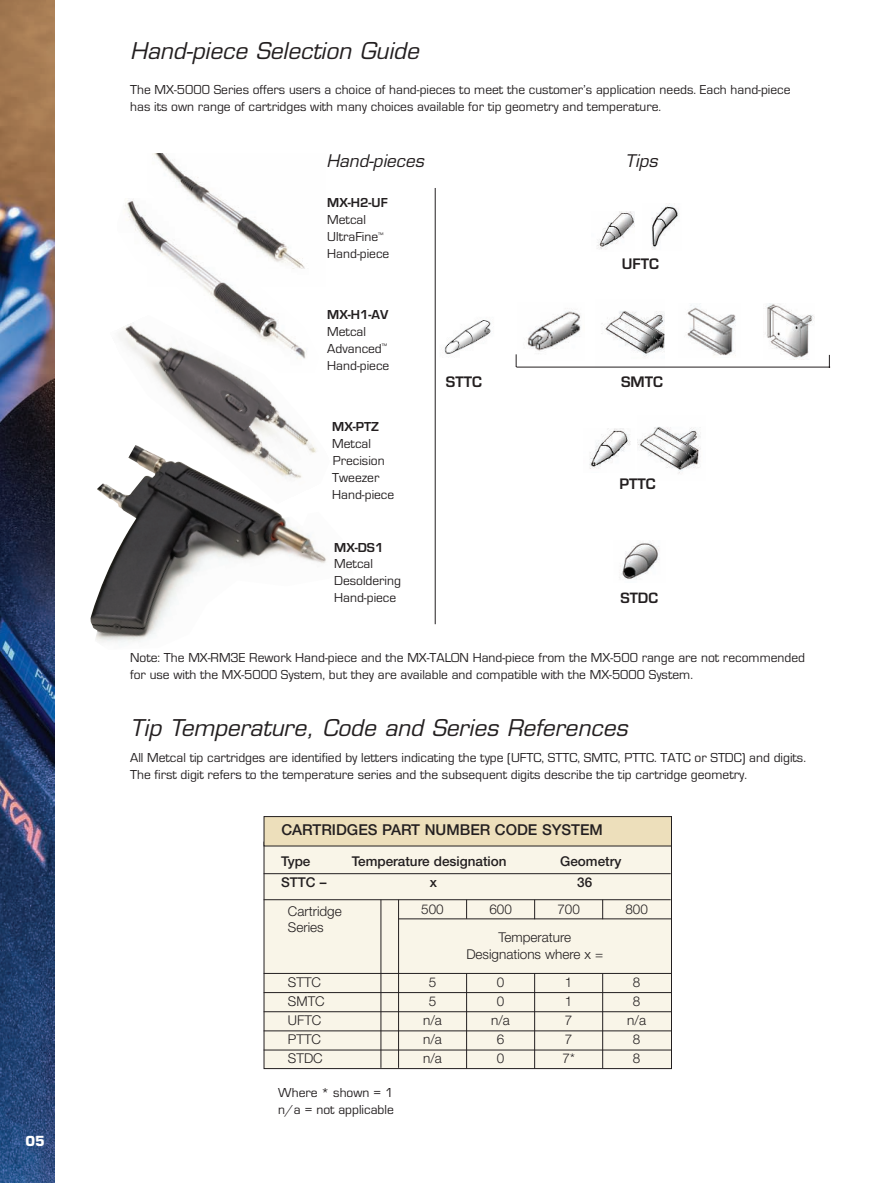
<style>
.page{position:relative;width:893px;height:1183px;background:#fff}
.page>*{position:absolute;margin:0;border:0;box-sizing:border-box;transform-origin:0 0}
.t1{font:italic 22.5px "Eurostile";color:#231f20}
.t2{font:italic 16.95px "Eurostile";color:#231f20}
.t3{font:700 15.9px "Eurostile";color:#231f20}
.t4{font:700 15.6px "Eurostile";color:#231f20}
.t5{font:500 15px "Helvetica Neue";color:#231f20}
.t6{font:13.5px/16.8px "Eurostile";color:#231f20}
.t7{font:300 13.5px/16.5px "Helvetica Neue";color:#231f20}
.t8{font:500 13.5px "Helvetica Neue";color:#231f20}
.t9{font:700 13.5px "Eurostile";color:#231f20}
.t10{font:700 13.5px "Eurostile";color:#fff}
</style>
<div class="page">
<img style="left:0;top:0;width:54px;height:1182px">
<img style="left:154px;top:153px;width:47px;height:30px">
<svg style="left:179px;top:183px;width:40px;height:15px"></svg>
<img style="left:125px;top:198px;width:180px;height:106px">
<img style="left:527px;top:311px;width:54px;height:43px">
<img style="left:596px;top:311px;width:69px;height:56px">
<img style="left:686px;top:305px;width:50px;height:51px">
<img style="left:765px;top:303px;width:50px;height:57px">
<img style="left:90px;top:483px;width:236px;height:160px">
<img style="left:597px;top:211px;width:38px;height:39px">
<img style="left:651px;top:205px;width:28px;height:45px">
<img style="left:434px;top:305px;width:57px;height:63px">
<hr style="left:516px;top:367px;width:314px;height:1px;background:#231f20">
<svg style="left:516px;top:354px;width:1px;height:13px"></svg>
<svg style="left:829px;top:355px;width:1px;height:12px"></svg>
<img style="left:589px;top:428px;width:42px;height:41px">
<img style="left:638px;top:427px;width:63px;height:47px">
<img style="left:619px;top:542px;width:40px;height:38px">
<div style="left:264px;top:841px;width:407px;height:227px;background:#f9f5e8"></div>
<div style="left:264px;top:816px;width:407px;height:29px;background:#eddfbb"></div>
<div style="left:264px;top:816px;width:408px;height:30px;border:1px solid #231f20"></div>
<img style="left:110px;top:304px;width:216px;height:222px">
<hr style="left:435px;top:188px;width:1px;height:436px;background:#231f20">
<hr style="left:264px;top:899px;width:407px;height:1px;background:#231f20">
<hr style="left:264px;top:873px;width:407px;height:1px;background:#231f20">
<hr style="left:398px;top:918px;width:274px;height:1px;background:#231f20">
<hr style="left:264px;top:972px;width:408px;height:1px;background:#231f20">
<hr style="left:264px;top:991px;width:408px;height:1px;background:#231f20">
<hr style="left:264px;top:1011px;width:408px;height:1px;background:#231f20">
<hr style="left:264px;top:1030px;width:408px;height:1px;background:#231f20">
<hr style="left:264px;top:1049px;width:408px;height:1px;background:#231f20">
<hr style="left:381px;top:899px;width:1px;height:168px;background:#231f20">
<hr style="left:398px;top:899px;width:1px;height:168px;background:#231f20">
<svg style="left:466px;top:899px;width:1px;height:19px"></svg>
<hr style="left:466px;top:973px;width:1px;height:95px;background:#231f20">
<hr style="left:534px;top:973px;width:1px;height:95px;background:#231f20">
<hr style="left:602px;top:973px;width:1px;height:95px;background:#231f20">
<svg style="left:534px;top:899px;width:1px;height:19px"></svg>
<svg style="left:602px;top:899px;width:1px;height:19px"></svg>
<p class="t10" style="left:26px;top:1135px;width:21px">05</p>
<h1 class="t1" style="left:130px;top:43px;width:295px">Hand-piece Selection Guide</h1>
<p class="t6" style="left:130px;top:83px;width:662px">The MX-5000 Series offers users a choice of hand-pieces to meet the customer’s application needs. Each hand-piece has its own range of cartridges with many choices available for tip geometry and temperature.</p>
<p class="t2" style="left:327px;top:154px;width:102px">Hand-pieces</p>
<p class="t2" style="left:625px;top:154px;width:37px">Tips</p>
<p class="t9" style="left:327px;top:195px;width:62px">MX-H2-UF</p>
<p class="t6" style="left:327px;top:213px;width:64px">Metcal<br>UltraFine<sup>™<br></sup>Hand-piece</p>
<p class="t9" style="left:327px;top:306px;width:63px">MX-H1-AV</p>
<p class="t6" style="left:327px;top:324px;width:64px">Metcal<br>Advanced<sup>™<br></sup>Hand-piece</p>
<p class="t9" style="left:332px;top:418px;width:48px">MX-PTZ</p>
<p class="t6" style="left:332px;top:436px;width:64px">Metcal<br>Precision<br>Tweezer<br>Hand-piece</p>
<p class="t9" style="left:334px;top:539px;width:51px">MX-DS1</p>
<p class="t6" style="left:334px;top:556px;width:68px">Metcal<br>Desoldering<br>Hand-piece</p>
<p class="t3" style="left:622px;top:254px;width:39px">UFTC</p>
<p class="t3" style="left:446px;top:372px;width:38px">STTC</p>
<p class="t3" style="left:621px;top:372px;width:43px">SMTC</p>
<p class="t3" style="left:619px;top:473px;width:38px">PTTC</p>
<p class="t4" style="left:620px;top:588px;width:39px">STDC</p>
<p class="t6" style="left:130px;top:650px;width:676px">Note: The MX-RM3E Rework Hand-piece and the MX-TALON Hand-piece from the MX-500 range are not recommended for use with the MX-5000 System, but they are available and compatible with the MX-5000 System.</p>
<h1 class="t1" style="left:130px;top:719px;width:503px">Tip Temperature, Code and Series References</h1>
<p class="t6" style="left:130px;top:750px;width:677px">All Metcal tip cartridges are identified by letters indicating the type (UFTC, STTC, SMTC, PTTC. TATC or STDC) and digits.<br>The first digit refers to the temperature series and the subsequent digits describe the tip cartridge geometry.</p>
<p class="t5" style="left:281px;top:824px;width:323px">CARTRIDGES PART NUMBER CODE SYSTEM</p>
<p class="t8" style="left:281px;top:856px;width:31px">Type</p>
<p class="t8" style="left:352px;top:856px;width:156px">Temperature designation</p>
<p class="t8" style="left:560px;top:856px;width:63px">Geometry</p>
<p class="t8" style="left:281px;top:877px;width:47px">STTC –</p>
<p class="t8" style="left:430px;top:877px;width:9px">x</p>
<p class="t8" style="left:577px;top:877px;width:17px">36</p>
<p class="t7" style="left:288px;top:903px;width:55px">Cartridge<br>Series</p>
<p class="t7" style="left:421px;top:901px;width:24px">500</p>
<p class="t7" style="left:489px;top:901px;width:24px">600</p>
<p class="t7" style="left:557px;top:901px;width:24px">700</p>
<p class="t7" style="left:625px;top:901px;width:24px">800</p>
<p class="t7" style="left:466px;top:930px;width:138px;text-align:center">Temperature<br>Designations where x =</p>
<p class="t7" style="left:288px;top:974px;width:35px">STTC</p>
<p class="t7" style="left:429px;top:974px;width:9px">5</p>
<p class="t7" style="left:497px;top:974px;width:9px">0</p>
<p class="t7" style="left:565px;top:974px;width:9px">1</p>
<p class="t7" style="left:633px;top:974px;width:9px">8</p>
<p class="t7" style="left:288px;top:993px;width:38px">SMTC</p>
<p class="t7" style="left:429px;top:993px;width:9px">5</p>
<p class="t7" style="left:497px;top:993px;width:9px">0</p>
<p class="t7" style="left:565px;top:993px;width:9px">1</p>
<p class="t7" style="left:633px;top:993px;width:9px">8</p>
<p class="t7" style="left:288px;top:1012px;width:35px">UFTC</p>
<p class="t7" style="left:423px;top:1012px;width:20px">n/a</p>
<p class="t7" style="left:491px;top:1012px;width:20px">n/a</p>
<p class="t7" style="left:565px;top:1012px;width:9px">7</p>
<p class="t7" style="left:627px;top:1012px;width:20px">n/a</p>
<p class="t7" style="left:288px;top:1031px;width:35px">PTTC</p>
<p class="t7" style="left:423px;top:1031px;width:20px">n/a</p>
<p class="t7" style="left:497px;top:1031px;width:9px">6</p>
<p class="t7" style="left:565px;top:1031px;width:9px">7</p>
<p class="t7" style="left:633px;top:1031px;width:9px">8</p>
<p class="t7" style="left:288px;top:1050px;width:36px">STDC</p>
<p class="t7" style="left:423px;top:1050px;width:20px">n/a</p>
<p class="t7" style="left:497px;top:1050px;width:9px">0</p>
<p class="t7" style="left:562px;top:1050px;width:14px">7*</p>
<p class="t7" style="left:633px;top:1050px;width:9px">8</p>
<p class="t6" style="left:278px;top:1085px;width:117px">Where * shown = 1 n/a = not applicable</p>
</div>
